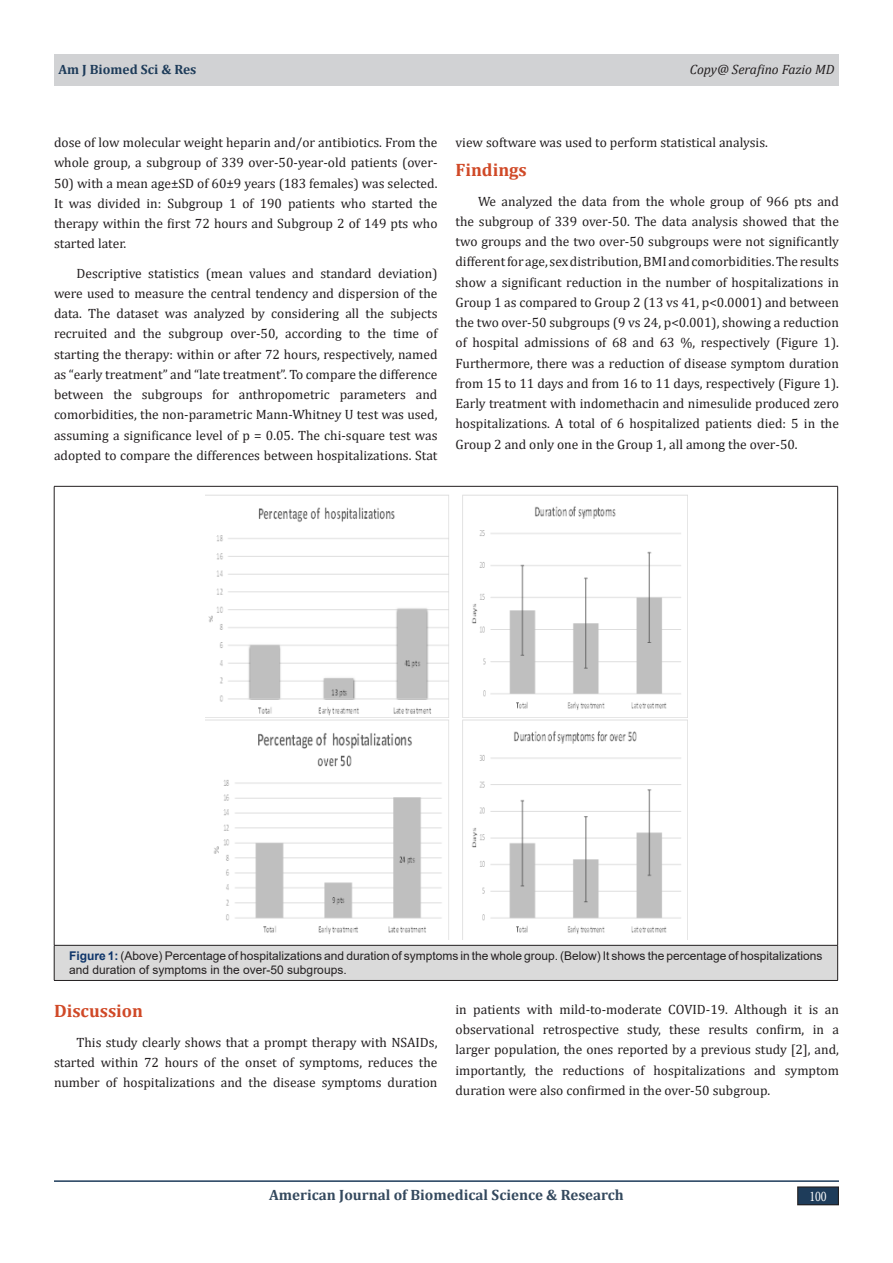
<style>
.page{position:relative;width:893px;height:1263px;background:#fff}
.page>*{position:absolute;margin:0;border:0;box-sizing:border-box;transform-origin:0 0}
.List_Paragraph{font:700 18px "Cambria";color:#d04927}
.t1{font:700 15px "Cambria";color:#34495e}
.t2{font:14.7px "Minion Pro";color:#fff;scale:.83 1}
.t3{font:13.5px/20.2px "Cambria";color:#231f20;text-align:justify}
.t4{font:italic 13.5px "Cambria";color:#231f20}
.t5{font:700 13.5px "Cambria";color:#1e3c5a}
.t6{font:12px/14.4px "Arial";color:#231f20}
.s1{font-weight:700;color:#0e356a}
</style>
<div class="page">
<hr style="left:54px;top:1180px;width:785px;height:2px;background:#1e3c5a">
<div style="left:54px;top:54px;width:785px;height:31px;background:#d1d2d4"></div>
<div style="left:798px;top:1187px;width:40px;height:18px;background:#1e3c5a"></div>
<div style="left:797px;top:1186px;width:42px;height:19px;border:1px solid #231f20"></div>
<div style="left:54px;top:945px;width:784px;height:35px;background:#dadada"></div>
<hr style="left:54px;top:486px;width:784px;height:1px;background:#231f20">
<hr style="left:54px;top:486px;width:1px;height:459px;background:#231f20">
<hr style="left:837px;top:486px;width:1px;height:459px;background:#231f20">
<hr style="left:54px;top:945px;width:784px;height:1px;background:#231f20">
<hr style="left:54px;top:945px;width:1px;height:35px;background:#231f20">
<hr style="left:837px;top:945px;width:1px;height:35px;background:#231f20">
<hr style="left:54px;top:980px;width:784px;height:1px;background:#231f20">
<img style="left:206px;top:494px;width:481px;height:445px">
<p class="t5" style="left:58px;top:59px;width:139px">Am J Biomed Sci &amp; Res</p>
<p class="t4" style="left:690px;top:59px;width:146px">Copy@ Serafino Fazio MD</p>
<p class="t3" style="left:54px;top:132px;width:385px">dose of low molecular weight heparin and/or antibiotics. From the whole group, a subgroup of 339 over-50-year-old patients (over-</p>
<p class="t3" style="left:54px;top:173px;width:385px">50) with a mean age±SD of 60±9 years (183 females) was selected.<br>It was divided in: Subgroup 1 of 190 patients who started the therapy within the first 72 hours and Subgroup 2 of 149 pts who started later.</p>
<p class="t3" style="left:54px;top:263px;width:385px;text-indent:22px">Descriptive statistics (mean values and standard deviation) were used to measure the central tendency and dispersion of the data. The dataset was analyzed by considering all the subjects recruited and the subgroup over-50, according to the time of starting the therapy: within or after 72 hours, respectively, named as “early treatment” and “late treatment”. To compare the difference between the subgroups for anthropometric parameters and comorbidities, the non-parametric Mann-Whitney U test was used, assuming a significance level of p = 0.05. The chi-square test was adopted to compare the differences between hospitalizations. Stat</p>
<p class="t3" style="left:455px;top:132px;width:314px">view software was used to perform statistical analysis.</p>
<p class="List_Paragraph" style="left:455px;top:157px;width:73px">Findings</p>
<p class="t3" style="left:455px;top:191px;width:385px;text-indent:22px">We analyzed the data from the whole group of 966 pts and the subgroup of 339 over-50. The data analysis showed that the two groups and the two over-50 subgroups were not significantly different for age, sex distribution, BMI and comorbidities. The results show a significant reduction in the number of hospitalizations in Group 1 as compared to Group 2 (13 vs 41, p&lt;0.0001) and between the two over-50 subgroups (9 vs 24, p&lt;0.001), showing a reduction of hospital admissions of 68 and 63 %, respectively (Figure 1).<br>Furthermore, there was a reduction of disease symptom duration from 15 to 11 days and from 16 to 11 days, respectively (Figure 1).<br>Early treatment with indomethacin and nimesulide produced zero hospitalizations. A total of 6 hospitalized patients died: 5 in the Group 2 and only one in the Group 1, all among the over-50.</p>
<p class="t6" style="left:69px;top:948px;width:755px"><span class="s1">Figure 1:</span> (Above) Percentage of hospitalizations and duration of symptoms in the whole group. (Below) It shows the percentage of hospitalizations and duration of symptoms in the over-50 subgroups.</p>
<p class="List_Paragraph" style="left:54px;top:998px;width:91px">Discussion</p>
<p class="t3" style="left:54px;top:1032px;width:385px;text-indent:22px">This study clearly shows that a prompt therapy with NSAIDs, started within 72 hours of the onset of symptoms, reduces the number of hospitalizations and the disease symptoms duration</p>
<p class="t3" style="left:455px;top:999px;width:385px">in patients with mild-to-moderate COVID-19. Although it is an observational retrospective study, these results confirm, in a larger population, the ones reported by a previous study [2], and, importantly, the reductions of hospitalizations and symptom duration were also confirmed in the over-50 subgroup.</p>
<p class="t1" style="left:269px;top:1184px;width:356px">American Journal of Biomedical Science &amp; Research</p>
<p class="t2" style="left:809px;top:1187px;width:23px">100</p>
</div>
